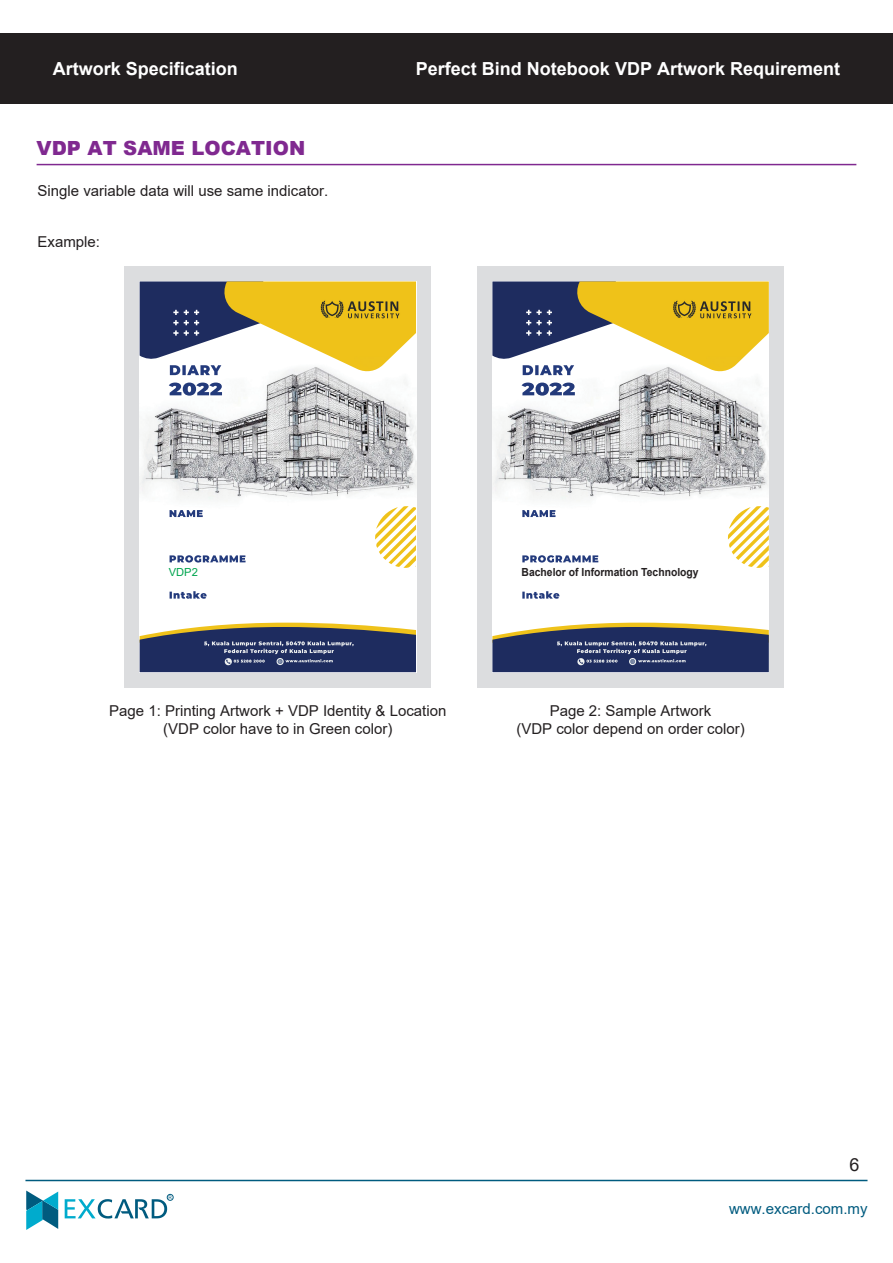
<style>
.page{position:relative;width:893px;height:1263px;background:#fff}
.page>*{position:absolute;margin:0;border:0;box-sizing:border-box;transform-origin:0 0}
.t1{font:900 19.5px "Arial";color:#802990}
.t2{font:700 18px "Arial";color:#fff}
.t3{font:18px "Arial";color:#231f20}
.t4{font:15px/18px "Arial";color:#231f20;text-align:center}
.t5{font:15px "Arial";color:#005b7f}
.t6{font:700 11.1px "Arial";color:#231f20;scale:.93 1}
.t7{font:11.1px "Arial";color:#00a54f}
.t8{font:4.8px "Arial";color:#005b7f}
</style>
<div class="page">
<svg style="left:26px;top:1190px;width:32px;height:40px"></svg>
<svg style="left:65px;top:1194px;width:108px;height:24px"></svg>
<div style="left:0;top:33px;width:893px;height:71px;background:#231f20"></div>
<hr style="left:25px;top:1180px;width:842px;height:1px;background:#005b7f">
<hr style="left:37px;top:164px;width:819px;height:1px;background:#802990">
<div style="left:125px;top:266px;width:306px;height:422px;background:#dcdddf"></div>
<div style="left:477px;top:266px;width:307px;height:422px;background:#dcdddf"></div>
<img style="left:140px;top:360px;width:276px;height:263px">
<img style="left:169px;top:365px;width:53px;height:31px">
<img style="left:140px;top:623px;width:276px;height:4px">
<img style="left:140px;top:627px;width:276px;height:45px">
<img style="left:140px;top:281px;width:81px;height:79px">
<img style="left:221px;top:281px;width:195px;height:92px">
<img style="left:375px;top:506px;width:41px;height:62px">
<img style="left:204px;top:641px;width:148px;height:5px">
<img style="left:170px;top:510px;width:33px;height:7px">
<img style="left:170px;top:555px;width:76px;height:7px">
<img style="left:170px;top:591px;width:37px;height:8px">
<img style="left:173px;top:310px;width:26px;height:26px">
<img style="left:234px;top:660px;width:31px;height:2px">
<img style="left:287px;top:659px;width:46px;height:3px">
<img style="left:492px;top:360px;width:277px;height:263px">
<img style="left:522px;top:365px;width:53px;height:31px">
<img style="left:492px;top:623px;width:277px;height:4px">
<img style="left:492px;top:627px;width:277px;height:45px">
<img style="left:492px;top:281px;width:82px;height:79px">
<img style="left:574px;top:281px;width:195px;height:92px">
<img style="left:728px;top:506px;width:41px;height:62px">
<img style="left:557px;top:641px;width:148px;height:5px">
<img style="left:522px;top:510px;width:33px;height:7px">
<img style="left:522px;top:555px;width:76px;height:7px">
<img style="left:522px;top:591px;width:37px;height:8px">
<img style="left:526px;top:310px;width:26px;height:26px">
<img style="left:586px;top:660px;width:31px;height:2px">
<img style="left:639px;top:659px;width:47px;height:3px">
<p class="t2" style="left:53px;top:56px;width:187px">Artwork Specification</p>
<h1 class="t1" style="left:37px;top:134px;width:270px">VDP AT SAME LOCATION</h1>
<p class="t4" style="left:37px;top:181px;width:292px">Single variable data will use same indicator.</p>
<p class="t4" style="left:37px;top:232px;width:64px">Example:</p>
<p class="t2" style="left:416px;top:56px;width:426px">Perfect Bind Notebook VDP Artwork Requirement</p>
<p class="t7" style="left:169px;top:564px;width:31px">VDP2</p>
<p class="t6" style="left:522px;top:564px;width:192px">Bachelor of Information Technology</p>
<p class="t4" style="left:109px;top:702px;width:339px">Page 1: Printing Artwork + VDP Identity &amp; Location (VDP color have to in Green color)</p>
<p class="t4" style="left:516px;top:702px;width:230px">Page 2: Sample Artwork<br>(VDP color depend on order color)</p>
<p class="t8" style="left:169px;top:1194px;width:5px">R</p>
<p class="t3" style="left:849px;top:1152px;width:12px">6</p>
<p class="t5" style="left:729px;top:1198px;width:140px">www.excard.com.my</p>
</div>
